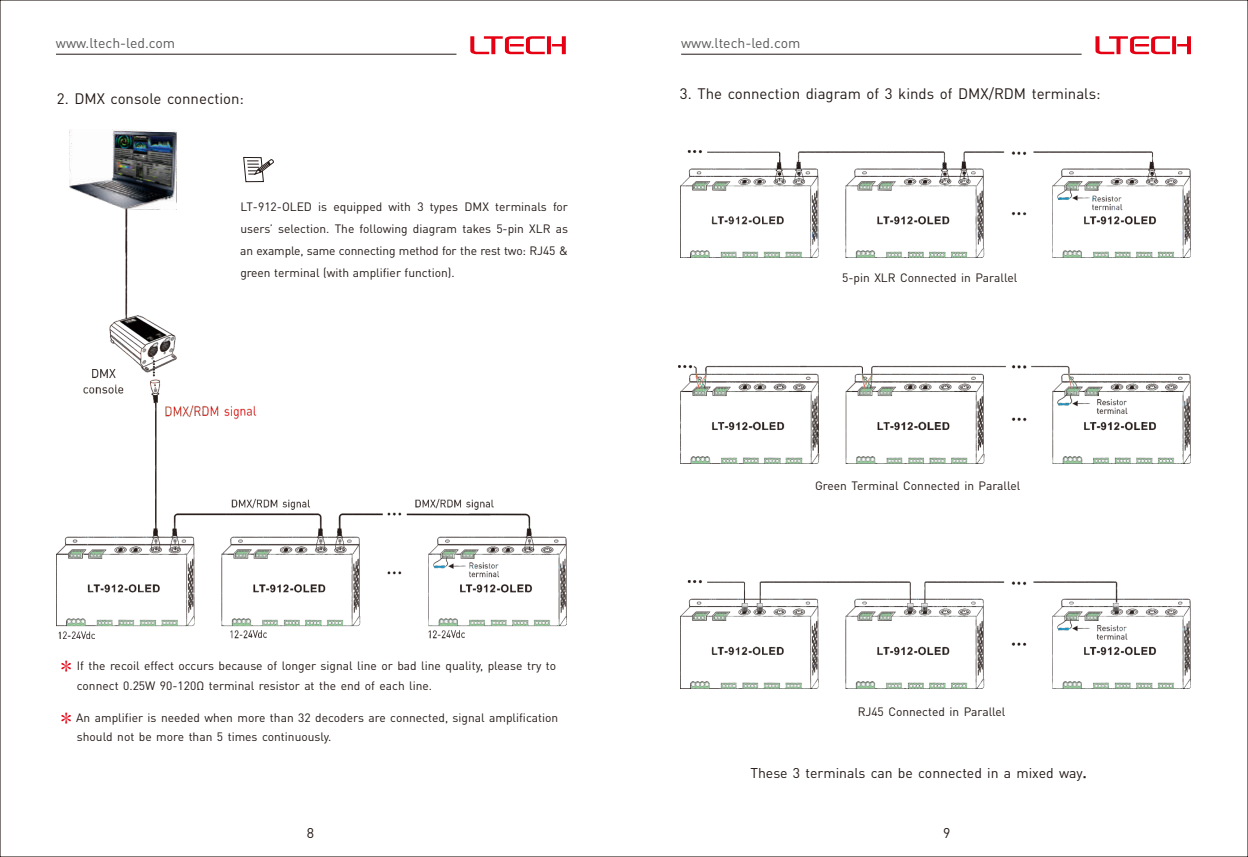
<style>
.page{position:relative;width:1248px;height:857px;background:#fff}
.page>*{position:absolute;margin:0;border:0;box-sizing:border-box;transform-origin:0 0}
.t1{font:22px "Age";color:#e60013}
.t2{font:15px "DIN Pro";color:#231916}
.t3{font:14px "DIN Pro";color:#231916}
.t4{font:14px "DIN Pro";color:#595857}
.t5{font:12px/21.8px "DIN Pro";color:#231916;text-align:justify}
.s1{font-family:"Age";font-size:22px;color:#e60013}
.s2{font-family:"Hiragino Sans GB W6"}
</style>
<div class="page">
<img style="left:57px;top:129px;width:509px;height:509px">
<svg style="left:1095px;top:36px;width:95px;height:18px"></svg>
<svg style="left:470px;top:36px;width:95px;height:18px"></svg>
<hr style="left:681px;top:54px;width:400px;height:1px;background:#231916">
<hr style="left:56px;top:54px;width:400px;height:1px;background:#231916">
<img style="left:680px;top:150px;width:510px;height:108px">
<img style="left:680px;top:580px;width:510px;height:107px">
<img style="left:678px;top:366px;width:512px;height:97px">
<p class="t4" style="left:56px;top:37px;width:121px">www.ltech-led.com</p>
<p class="t4" style="left:681px;top:37px;width:121px">www.ltech-led.com</p>
<p class="t2" style="left:57px;top:92px;width:189px">2. DMX console connection:</p>
<p class="t5" style="left:240px;top:197px;width:329px">LT-912-OLED is equipped with 3 types DMX terminals for users’ selection. The following diagram takes 5-pin XLR as an example, same connecting method for the rest two: RJ45 &amp; green terminal (with amplifier function).</p>
<h1 class="t1" style="left:61px;top:656px;width:13px">*</h1>
<p class="t5" style="left:77px;top:655px;width:481px">If the recoil effect occurs because of longer signal line or bad line quality, please try to</p>
<p class="t5" style="left:77px;top:675px;width:357px">connect 0.25W 90-120Ω terminal resistor at the end of each line.</p>
<p class="t5" style="left:77px;top:709px;width:483px;line-height:18.6px;text-indent:-16px"><span class="s1">*</span> An amplifier is needed when more than 32 decoders are connected, signal amplification should not be more than 5 times continuously.</p>
<p class="t2" style="left:680px;top:88px;width:422px">3. The connection diagram of 3 kinds of DMX/RDM terminals:</p>
<p class="t5" style="left:842px;top:267px;width:177px">5-pin XLR Connected in Parallel</p>
<p class="t5" style="left:815px;top:475px;width:207px">Green Terminal Connected in Parallel</p>
<p class="t5" style="left:857px;top:701px;width:149px">RJ45 Connected in Parallel</p>
<p class="t3" style="left:750px;top:767px;width:337px">These 3 terminals can be connected in a mixed way<span class="s2">.</span></p>
<p class="t3" style="left:307px;top:826px;width:9px">8</p>
<p class="t3" style="left:943px;top:826px;width:9px">9</p>
</div>
